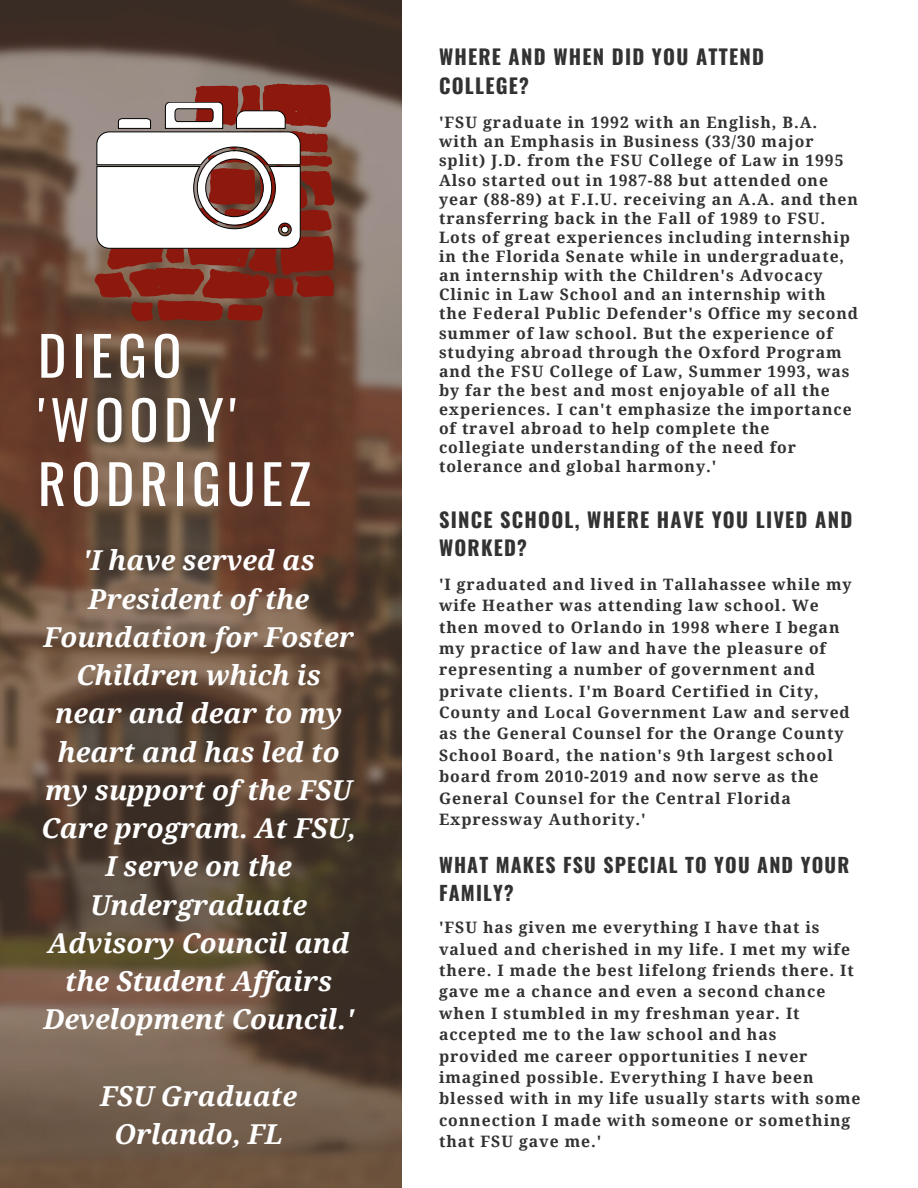
<style>
.page{position:relative;width:918px;height:1188px;background:#fff}
.page>*{position:absolute;margin:0;border:0;box-sizing:border-box;transform-origin:0 0}
.t1{font:54px/64.2px "Oswald";letter-spacing:.1em;color:#fff}
.t2{font:italic 700 27.45px/38.2px "Droid Serif";color:#fff;text-align:center}
.t3{font:700 20.4px/28.5px "Oswald";letter-spacing:.06em;color:#323232}
.t4{font:700 19.8px/27.3px "Oswald";letter-spacing:.06em;color:#323232}
.t5{font:700 15.75px/21.3px "Droid Serif";letter-spacing:.06em;color:#323232}
</style>
<div class="page">
<img style="left:0;top:0;width:401px;height:1188px">
<svg style="left:40px;top:46px;width:295px;height:275px"></svg>
<p class="t1" style="left:38px;top:321px;width:274px">DIEGO 'WOODY'<br>RODRIGUEZ</p>
<p class="t2" style="left:41px;top:542px;width:316px">'I have served as<br>President of the<br>Foundation for Foster<br>Children which is near and dear to my heart and has led to my support of the FSU<br>Care program. At FSU,<br>I serve on the<br>Undergraduate<br>Advisory Council and the Student Affairs<br>Development Council.'</p>
<p class="t2" style="left:100px;top:1077px;width:198px">FSU Graduate</p>
<p class="t2" style="left:114px;top:1115px;width:170px">Orlando, FL</p>
<p class="t3" style="left:439px;top:42px;width:326px">WHERE AND WHEN DID YOU ATTEND<br>COLLEGE?</p>
<p class="t5" style="left:439px;top:113px;width:421px;line-height:19.2px">'FSU graduate in 1992 with an English, B.A. with an Emphasis in Business (33/30 major split) J.D. from the FSU College of Law in 1995<br>Also started out in 1987-88 but attended one year (88-89) at F.I.U. receiving an A.A. and then transferring back in the Fall of 1989 to FSU.<br>Lots of great experiences including internship in the Florida Senate while in undergraduate, an internship with the Children's Advocacy Clinic in Law School and an internship with<br>the Federal Public Defender's Office my second summer of law school. But the experience of studying abroad through the Oxford Program and the FSU College of Law, Summer 1993, was by far the best and most enjoyable of all the experiences. I can't emphasize the importance of travel abroad to help complete the collegiate understanding of the need for tolerance and global harmony.'</p>
<p class="t3" style="left:439px;top:505px;width:415px">SINCE SCHOOL, WHERE HAVE YOU LIVED AND<br>WORKED?</p>
<p class="t5" style="left:439px;top:574px;width:414px">'I graduated and lived in Tallahassee while my wife Heather was attending law school. We then moved to Orlando in 1998 where I began my practice of law and have the pleasure of representing a number of government and private clients. I'm Board Certified in City, County and Local Government Law and served as the General Counsel for the Orange County School Board, the nation's 9th largest school board from 2010-2019 and now serve as the General Counsel for the Central Florida Expressway Authority.'</p>
<p class="t4" style="left:439px;top:851px;width:412px">WHAT MAKES FSU SPECIAL TO YOU AND YOUR<br>FAMILY?</p>
<p class="t5" style="left:439px;top:917px;width:423px">'FSU has given me everything I have that is valued and cherished in my life. I met my wife there. I made the best lifelong friends there. It gave me a chance and even a second chance when I stumbled in my freshman year. It accepted me to the law school and has<br>provided me career opportunities I never imagined possible. Everything I have been blessed with in my life usually starts with some connection I made with someone or something that FSU gave me.'</p>
</div>
